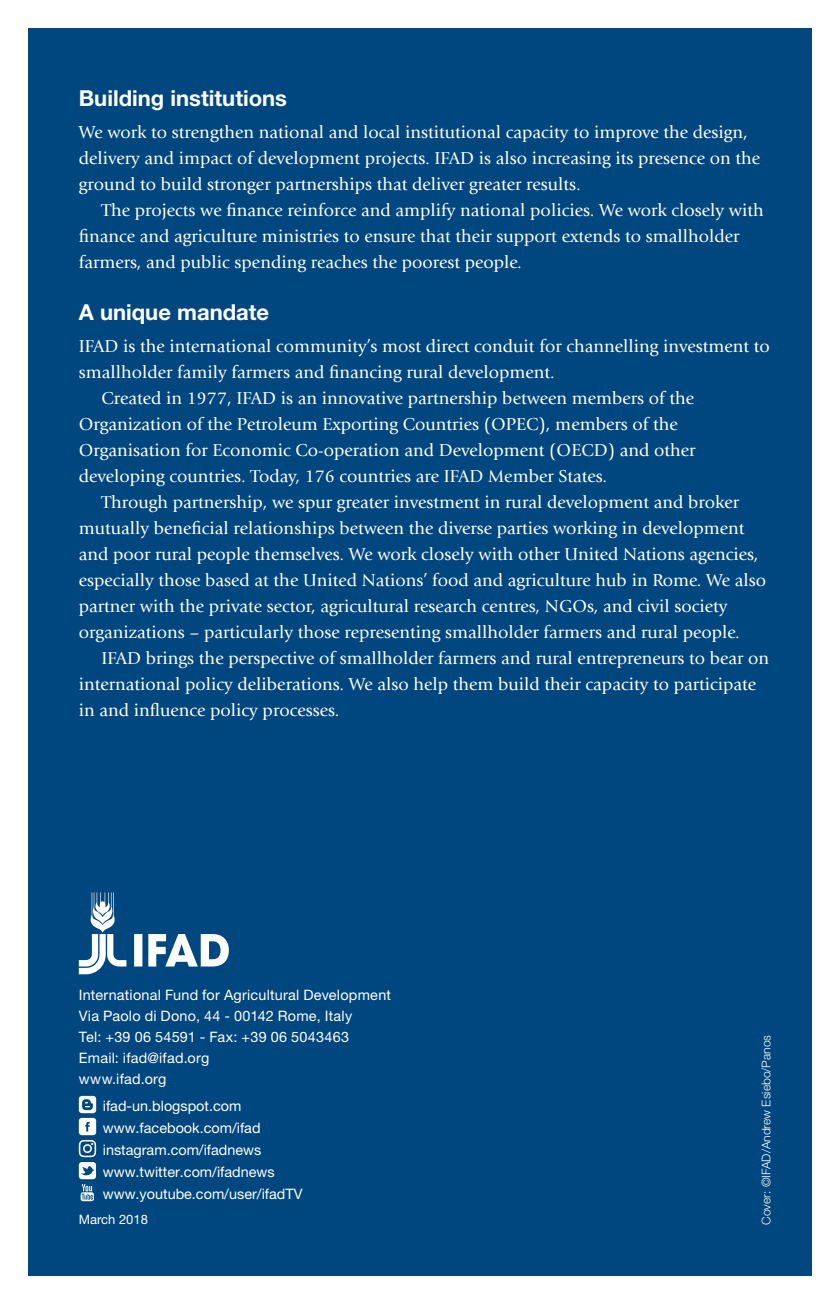
<style>
.page{position:relative;width:840px;height:1304px;background:#fff}
.page>*{position:absolute;margin:0;border:0;box-sizing:border-box;transform-origin:0 0}
.t1{font:700 22px "Helvetica Neue LT Std";color:#fff}
.t2{font:18px/26px "Giovanni Std";color:#fff}
.t3{font:14.4px/21px "Helvetica Neue LT Std";letter-spacing:.005em;color:#fff}
.t4{font:13px "Helvetica Neue LT Std";color:#fff}
.t5{font:300 12px "Helvetica Neue LT Std";color:#fff}
</style>
<div class="page">
<div style="left:28px;top:28px;width:783px;height:1248px;background:#00467f"></div>
<svg style="left:134px;top:934px;width:95px;height:32px"></svg>
<svg style="left:79px;top:892px;width:47px;height:82px"></svg>
<svg style="left:79px;top:1096px;width:17px;height:105px"></svg>
<p class="t1" style="left:79px;top:85px;width:210px">Building institutions</p>
<p class="t2" style="left:79px;top:119px;width:682px">We work to strengthen national and local institutional capacity to improve the design, delivery and impact of development projects. IFAD is also increasing its presence on the ground to build stronger partnerships that deliver greater results.</p>
<p class="t2" style="left:79px;top:197px;width:686px;text-indent:23px">The projects we finance reinforce and amplify national policies. We work closely with finance and agriculture ministries to ensure that their support extends to smallholder farmers, and public spending reaches the poorest people.</p>
<p class="t1" style="left:79px;top:299px;width:192px">A unique mandate</p>
<p class="t2" style="left:79px;top:333px;width:692px">IFAD is the international community’s most direct conduit for channelling investment to</p>
<p class="t2" style="left:79px;top:359px;width:477px">smallholder family farmers and financing rural development.</p>
<p class="t2" style="left:101px;top:385px;width:594px">Created in 1977, IFAD is an innovative partnership between members of the</p>
<p class="t2" style="left:79px;top:411px;width:600px">Organization of the Petroleum Exporting Countries (OPEC), members of the</p>
<p class="t2" style="left:79px;top:437px;width:617px">Organisation for Economic Co-operation and Development (OECD) and other</p>
<p class="t2" style="left:79px;top:463px;width:529px">developing countries. Today, 176 countries are IFAD Member States.</p>
<p class="t2" style="left:101px;top:489px;width:638px">Through partnership, we spur greater investment in rural development and broker</p>
<p class="t2" style="left:79px;top:515px;width:666px">mutually beneficial relationships between the diverse parties working in development</p>
<p class="t2" style="left:79px;top:541px;width:680px">and poor rural people themselves. We work closely with other United Nations agencies,</p>
<p class="t2" style="left:79px;top:567px;width:688px">especially those based at the United Nations’ food and agriculture hub in Rome. We also</p>
<p class="t2" style="left:79px;top:593px;width:649px">partner with the private sector, agricultural research centres, NGOs, and civil society</p>
<p class="t2" style="left:79px;top:619px;width:662px">organizations – particularly those representing smallholder farmers and rural people.</p>
<p class="t2" style="left:101px;top:645px;width:668px">IFAD brings the perspective of smallholder farmers and rural entrepreneurs to bear on</p>
<p class="t2" style="left:79px;top:671px;width:678px">international policy deliberations. We also help them build their capacity to participate</p>
<p class="t2" style="left:79px;top:697px;width:262px">in and influence policy processes.</p>
<p class="t3" style="left:79px;top:984px;width:313px">International Fund for Agricultural Development<br>Via Paolo di Dono, 44 - 00142 Rome, Italy<br>Tel: +39 06 54591 - Fax: +39 06 5043463<br>Email: ifad@ifad.org<br>www.ifad.org</p>
<p class="t3" style="left:103px;top:1095px;width:201px;line-height:22px">ifad-un.blogspot.com www.facebook.com/ifad instagram.com/ifadnews www.twitter.com/ifadnews www.youtube.com/user/ifadTV</p>
<p class="t4" style="left:79px;top:1212px;width:71px">March 2018</p>
<p class="t5" style="left:758px;top:1225px;width:191px;rotate:-90deg">Cover: ©IFAD/Andrew Esiebo/Panos</p>
</div>
